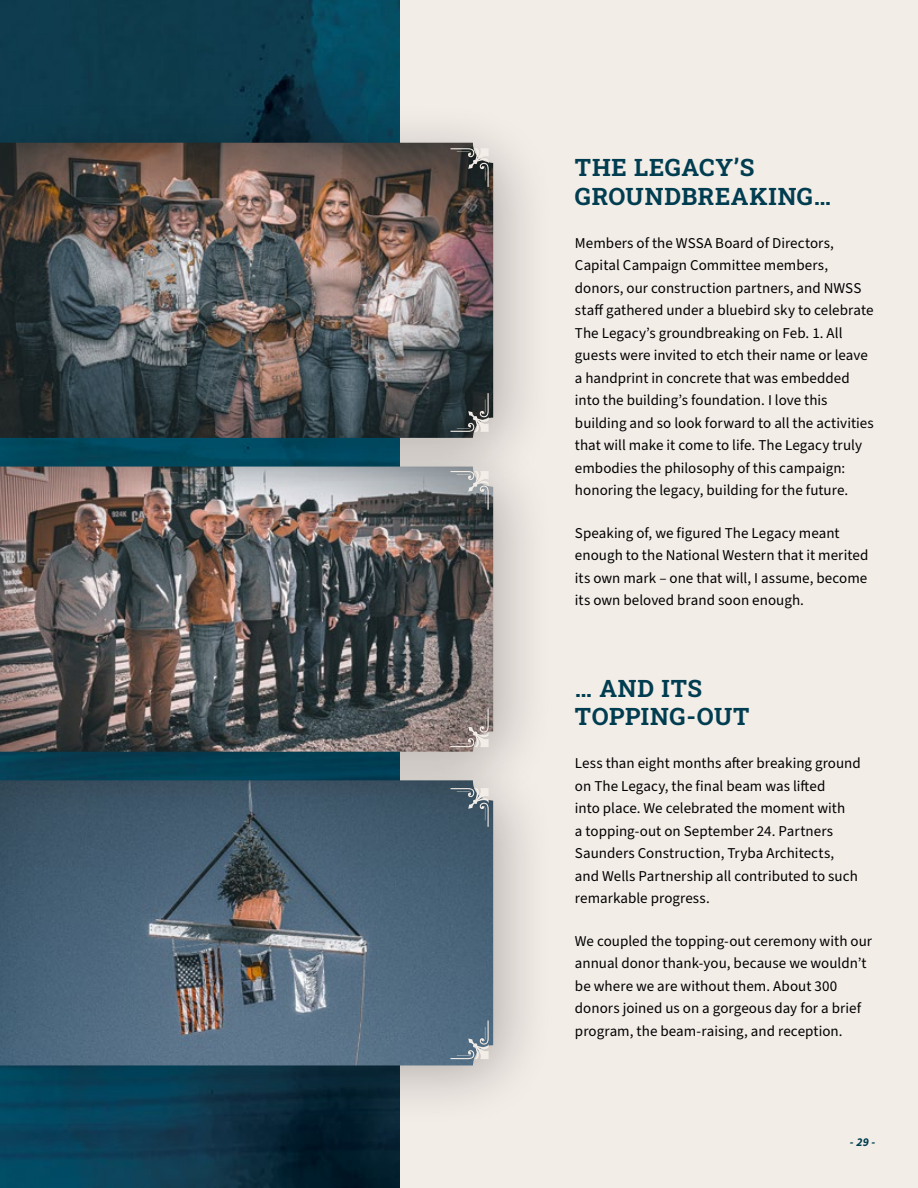
<style>
.page{position:relative;width:918px;height:1188px;background:#f3ede8}
.page>*{position:absolute;margin:0;border:0;box-sizing:border-box;transform-origin:0 0}
.t1{font:700 24px/28.5px "Roboto Slab";letter-spacing:.03em;color:#003d50}
.Body_Text{font:15px/22.5px "Source Sans Pro";letter-spacing:.005em;color:#000}
.t2{font:italic 700 12px "Source Sans Pro";color:#003d50}
</style>
<div class="page">
<img style="left:0;top:0;width:400px;height:1188px">
<div style="left:0;top:738px;width:556px;height:391px;background:#000;opacity:.25"></div>
<img style="left:0;top:815px;width:493px;height:250px">
<div style="left:0;top:425px;width:556px;height:390px;background:#000;opacity:.25"></div>
<img style="left:0;top:501px;width:493px;height:251px">
<div style="left:0;top:101px;width:556px;height:400px;background:#000;opacity:.25"></div>
<img style="left:0;top:143px;width:493px;height:295px">
<svg style="left:450px;top:788px;width:39px;height:39px"></svg>
<svg style="left:450px;top:471px;width:39px;height:39px"></svg>
<svg style="left:450px;top:148px;width:39px;height:39px"></svg>
<svg style="left:450px;top:708px;width:39px;height:39px"></svg>
<svg style="left:450px;top:393px;width:39px;height:39px"></svg>
<svg style="left:450px;top:1020px;width:39px;height:39px"></svg>
<h3 class="t1" style="left:575px;top:153px;width:258px">THE LEGACY’S<br>GROUNDBREAKING…</h3>
<p class="Body_Text" style="left:575px;top:232px;width:300px">Members of the WSSA Board of Directors, Capital Campaign Committee members, donors, our construction partners, and NWSS staff gathered under a bluebird sky to celebrate The Legacy’s groundbreaking on Feb. 1. All guests were invited to etch their name or leave a handprint in concrete that was embedded into the building’s foundation. I love this building and so look forward to all the activities that will make it come to life. The Legacy truly embodies the philosophy of this campaign: honoring the legacy, building for the future.</p>
<p class="Body_Text" style="left:575px;top:522px;width:295px">Speaking of, we figured The Legacy meant enough to the National Western that it merited its own mark – one that will, I assume, become its own beloved brand soon enough.</p>
<h3 class="t1" style="left:575px;top:673px;width:176px">… AND ITS<br>TOPPING-OUT</h3>
<p class="Body_Text" style="left:575px;top:752px;width:287px">Less than eight months after breaking ground on The Legacy, the final beam was lifted<br>into place. We celebrated the moment with<br>a topping-out on September 24. Partners Saunders Construction, Tryba Architects, and Wells Partnership all contributed to such remarkable progress.</p>
<p class="Body_Text" style="left:575px;top:930px;width:299px">We coupled the topping-out ceremony with our annual donor thank-you, because we wouldn’t be where we are without them. About 300 donors joined us on a gorgeous day for a brief program, the beam-raising, and reception.</p>
<p class="t2" style="left:850px;top:1134px;width:27px">- 29 -</p>
</div>
